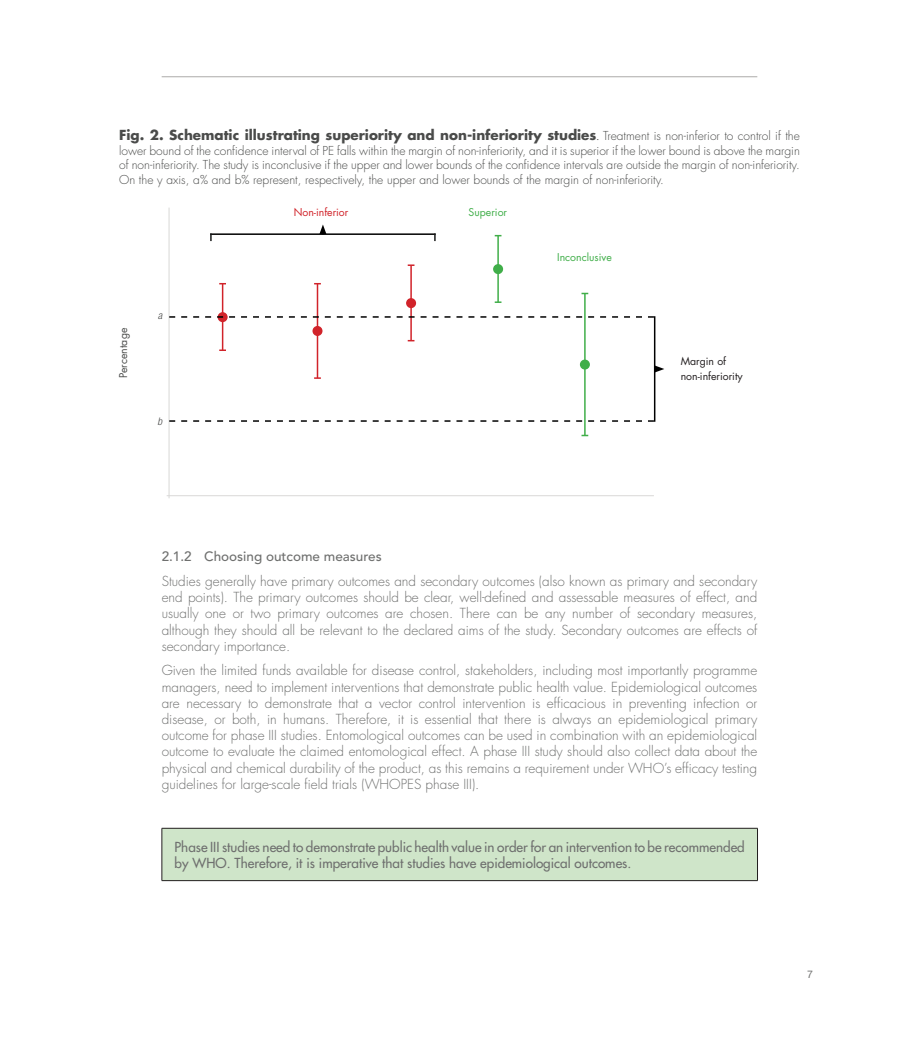
<style>
.page{position:relative;width:919px;height:1046px;background:#fff}
.page>*{position:absolute;margin:0;border:0;box-sizing:border-box;transform-origin:0 0}
.t1{font:300 13.5px/16.2px "Futura";color:#6f706f;text-align:justify}
.t2{font:13.5px/16.2px "Futura";color:#6f706f}
.t3{font:700 13.5px "Futura";color:#4a4b4a}
.t4{font:500 13.5px "Avenir";color:#6f706f}
.t5{font:300 12px/14.4px "Futura";color:#4a4b4a;text-align:justify}
.t6{font:10.5px/15px "Futura";color:#231f20}
.t7{font:10.5px "Futura";color:#40ae49}
.t8{font:10.5px "Futura";color:#d1232a}
.t9{font:10.5px "Futura";color:#4a4b4a}
.t10{font:italic 300 condensed 10.5px "Helvetica Neue";color:#4a4b4a}
.t11{font:10.5px "Helvetica Neue";color:#6f706f}
.s1{font-family:"Sofia Pro";font-weight:300;font-size:12px}
.s2{font-weight:300;font-size:12px}
</style>
<div class="page">
<hr style="left:162px;top:77px;width:595px;height:1px;background:#acaaa9">
<div style="left:162px;top:828px;width:595px;height:53px;background:#cfe5c9"></div>
<hr style="left:162px;top:828px;width:595px;height:1px;background:#231f20">
<hr style="left:162px;top:828px;width:1px;height:52px;background:#231f20">
<hr style="left:757px;top:828px;width:1px;height:52px;background:#231f20">
<hr style="left:162px;top:880px;width:595px;height:1px;background:#231f20">
<hr style="left:167px;top:495px;width:487px;height:1px;background:#d9d8d7">
<hr style="left:169px;top:208px;width:1px;height:290px;background:#d9d8d7">
<hr style="left:222px;top:284px;width:1px;height:66px;background:#d1232a">
<svg style="left:219px;top:349px;width:7px;height:2px"></svg>
<div style="left:218px;top:313px;width:9px;height:8px;background:#d1232a;border-radius:50%"></div>
<div style="left:217px;top:312px;width:10px;height:10px;border:2px solid #d1232a;border-radius:50%"></div>
<hr style="left:317px;top:284px;width:1px;height:94px;background:#d1232a">
<svg style="left:314px;top:377px;width:7px;height:2px"></svg>
<div style="left:313px;top:327px;width:9px;height:8px;background:#d1232a;border-radius:50%"></div>
<div style="left:312px;top:326px;width:10px;height:10px;border:2px solid #d1232a;border-radius:50%"></div>
<hr style="left:410px;top:265px;width:2px;height:76px;background:#d1232a">
<svg style="left:407px;top:264px;width:7px;height:2px"></svg>
<div style="left:407px;top:299px;width:8px;height:8px;background:#d1232a;border-radius:50%"></div>
<div style="left:406px;top:298px;width:10px;height:10px;border:2px solid #d1232a;border-radius:50%"></div>
<hr style="left:497px;top:236px;width:2px;height:66px;background:#40ae49">
<svg style="left:494px;top:301px;width:7px;height:2px"></svg>
<div style="left:494px;top:265px;width:8px;height:8px;background:#40ae49;border-radius:50%"></div>
<div style="left:493px;top:264px;width:10px;height:10px;border:2px solid #40ae49;border-radius:50%"></div>
<hr style="left:584px;top:293px;width:1px;height:143px;background:#40ae49">
<div style="left:580px;top:360px;width:9px;height:9px;background:#40ae49;border-radius:50%"></div>
<div style="left:580px;top:360px;width:10px;height:10px;border:2px solid #40ae49;border-radius:50%"></div>
<svg style="left:169px;top:316px;width:485px;height:2px"></svg>
<svg style="left:169px;top:420px;width:485px;height:2px"></svg>
<hr style="left:654px;top:316px;width:1px;height:106px;background:#000">
<svg style="left:655px;top:366px;width:9px;height:6px"></svg>
<hr style="left:210px;top:233px;width:225px;height:2px;background:#000">
<svg style="left:319px;top:224px;width:7px;height:10px"></svg>
<svg style="left:210px;top:233px;width:2px;height:8px"></svg>
<p class="t3" style="left:119px;top:126px;width:682px">Fig. 2. Schematic illustrating superiority and non-inferiority studies<span class="s1">.</span> <span class="s2">Treatment is non-inferior to control if the</span></p>
<p class="t5" style="left:119px;top:144px;width:682px">lower bound of the confidence interval of PE falls within the margin of non-inferiority, and it is superior if the lower bound is above the margin of non-inferiority. The study is inconclusive if the upper and lower bounds of the confidence intervals are outside the margin of non-inferiority.<br>On the y axis, a% and b% represent, respectively, the upper and lower bounds of the margin of non-inferiority.</p>
<p class="t9" style="left:117px;top:378px;width:52px;rotate:-90deg">Percentage</p>
<p class="t10" style="left:158px;top:309px;width:6px">a</p>
<p class="t10" style="left:158px;top:415px;width:6px">b</p>
<p class="t8" style="left:293px;top:205px;width:56px">Non-inferior</p>
<p class="t7" style="left:468px;top:205px;width:40px">Superior</p>
<p class="t7" style="left:557px;top:250px;width:56px">Inconclusive</p>
<p class="t6" style="left:680px;top:354px;width:63px">Margin of non-inferiority</p>
<p class="t4" style="left:162px;top:549px;width:221px">2.1.2 Choosing outcome measures</p>
<p class="t1" style="left:162px;top:573px;width:597px">Studies generally have primary outcomes and secondary outcomes (also known as primary and secondary end points). The primary outcomes should be clear, well-defined and assessable measures of effect, and usually one or two primary outcomes are chosen. There can be any number of secondary measures, although they should all be relevant to the declared aims of the study. Secondary outcomes are effects of secondary importance.</p>
<p class="t1" style="left:162px;top:663px;width:597px">Given the limited funds available for disease control, stakeholders, including most importantly programme managers, need to implement interventions that demonstrate public health value. Epidemiological outcomes are necessary to demonstrate that a vector control intervention is efficacious in preventing infection or disease, or both, in humans. Therefore, it is essential that there is always an epidemiological primary outcome for phase III studies. Entomological outcomes can be used in combination with an epidemiological outcome to evaluate the claimed entomological effect. A phase III study should also collect data about the physical and chemical durability of the product, as this remains a requirement under WHO’s efficacy testing guidelines for large-scale field trials (WHOPES phase III).</p>
<p class="t2" style="left:175px;top:839px;width:571px">Phase III studies need to demonstrate public health value in order for an intervention to be recommended by WHO. Therefore, it is imperative that studies have epidemiological outcomes.</p>
<p class="t11" style="left:807px;top:968px;width:7px">7</p>
</div>
